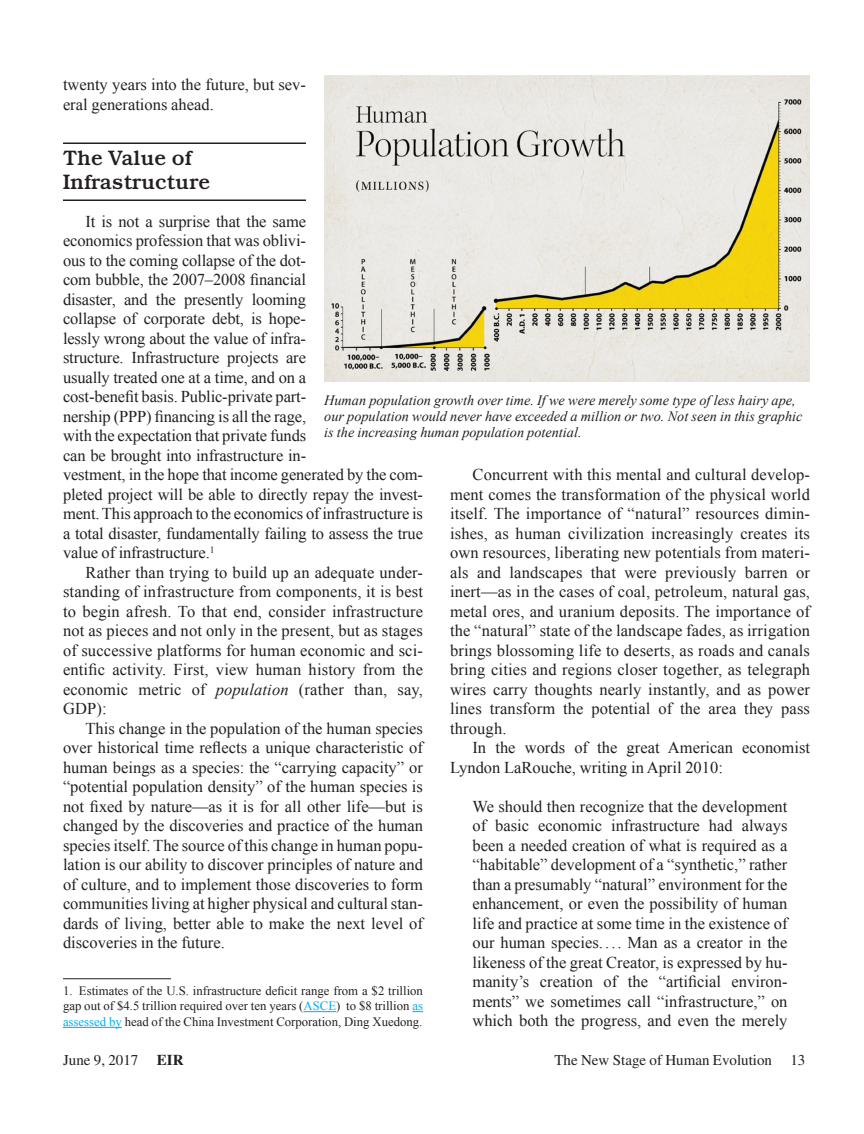
<style>
.page{position:relative;width:864px;height:1134px;background:#fff}
.page>*{position:absolute;margin:0;border:0;box-sizing:border-box;transform-origin:0 0}
.MajorSubhead{font:500 21px/24px "Bookman";color:#231f20}
.Text{font:16.5px/19.5px "Times New Roman";letter-spacing:-.01em;color:#231f20}
.Extract{font:16.5px/19.5px "Times New Roman";color:#231f20;text-align:justify}
.t1{font:15px "Times";color:#231f20}
.Captions{font:italic 14.25px/15.8px "Times New Roman";color:#231f20}
.FootnoteText{font:12.75px/15.8px "Times New Roman";color:#231f20;text-align:justify}
.s1{font-style:italic}
.s2{color:#00aeef}
.s3{font-weight:700}
</style>
<div class="page">
<hr style="left:63px;top:142px;width:243px;height:2px;background:#231f20">
<hr style="left:63px;top:200px;width:243px;height:1px;background:#231f20">
<hr style="left:63px;top:978px;width:108px;height:1px;background:#231f20">
<hr style="left:304px;top:1011px;width:32px;height:1px;background:#00aeef">
<hr style="left:63px;top:1027px;width:59px;height:1px;background:#00aeef">
<img style="left:324px;top:76px;width:486px;height:306px">
<p class="Text" style="left:63px;top:74px;width:244px">twenty years into the future, but sev&shy;eral generations ahead.</p>
<p class="MajorSubhead" style="left:63px;top:146px;width:149px">The Value of<br>Infrastructure</p>
<p class="Text" style="left:63px;top:211px;width:362px;text-indent:22px">It is not a surprise that the same<br>economics profession that was oblivi-<br>ous to the coming collapse of the dot-<br>com bubble, the 2007–2008 financial<br>disaster, and the presently looming<br>collapse of corporate debt, is hope-<br>lessly wrong about the value of infra-<br>structure. Infrastructure projects are<br>usually treated one at a time, and on a<br>cost-benefit basis. Public-private part-<br>nership (PPP) financing is all the rage,<br>with the expectation that private funds<br>can be brought into infrastructure in-<br>vestment, in the hope that income generated by the com&shy;pleted project will be able to directly repay the invest&shy;ment. This approach to the economics of infrastructure is a total disaster, fundamentally failing to assess the true value of infrastructure.<sup>1</sup></p>
<p class="Text" style="left:63px;top:562px;width:362px;text-align:justify;text-indent:22px">Rather than trying to build up an adequate under&shy;standing of infrastructure from components, it is best to begin afresh. To that end, consider infrastructure not as pieces and not only in the present, but as stages of successive platforms for human economic and sci&shy;entific activity. First, view human history from the economic metric of <span class="s1">population</span> (rather than, say, GDP):</p>
<p class="Text" style="left:63px;top:718px;width:362px;text-align:justify;text-indent:22px">This change in the population of the human species over historical time reflects a unique characteristic of human beings as a species: the “carrying capacity” or “potential population density” of the human species is not fixed by nature—as it is for all other life—but is changed by the discoveries and practice of the human species itself. The source of this change in human popu&shy;lation is our ability to discover principles of nature and of culture, and to implement those discoveries to form communities living at higher physical and cultural stan&shy;dards of living, better able to make the next level of discoveries in the future.</p>
<p class="FootnoteText" style="left:63px;top:982px;width:362px">1. Estimates of the U.S. infrastructure deficit range from a $2 trillion gap out of $4.5 trillion required over ten years (<span class="s2">ASCE</span>) to $8 trillion <span class="s2">as assessed by</span> head of the China Investment Corporation, Ding Xuedong.</p>
<p class="Captions" style="left:324px;top:392px;width:480px">Human population growth over time. If we were merely some type of less hairy ape, our population would never have exceeded a million or two. Not seen in this graphic is the increasing human population potential.</p>
<p class="Text" style="left:450px;top:464px;width:362px;text-align:justify;text-indent:22px">Concurrent with this mental and cultural develop&shy;ment comes the transformation of the physical world itself. The importance of “natural” resources dimin&shy;ishes, as human civilization increasingly creates its own resources, liberating new potentials from materi&shy;als and landscapes that were previously barren or inert—as in the cases of coal, petroleum, natural gas, metal ores, and uranium deposits. The importance of the “natural” state of the landscape fades, as irrigation brings blossoming life to deserts, as roads and canals bring cities and regions closer together, as telegraph wires carry thoughts nearly instantly, and as power lines transform the potential of the area they pass through.</p>
<p class="Text" style="left:450px;top:737px;width:362px;text-indent:22px">In the words of the great American economist<br>Lyndon LaRouche, writing in April 2010:</p>
<p class="Extract" style="left:472px;top:796px;width:317px">We should then recognize that the development of basic economic infrastructure had always been a needed creation of what is required as a “habitable” development of a “synthetic,” rather than a presumably “natural” environment for the enhancement, or even the possibility of human life and practice at some time in the existence of our human species.. . . Man as a creator in the likeness of the great Creator, is expressed by hu&shy;manity’s creation of the “artificial environ&shy;ments” we sometimes call “infrastructure,” on which both the progress, and even the merely</p>
<p class="t1" style="left:63px;top:1052px;width:122px">June 9, 2017 <span class="s3">EIR</span></p>
<p class="t1" style="left:554px;top:1052px;width:253px">The New Stage of Human Evolution 13</p>
</div>
